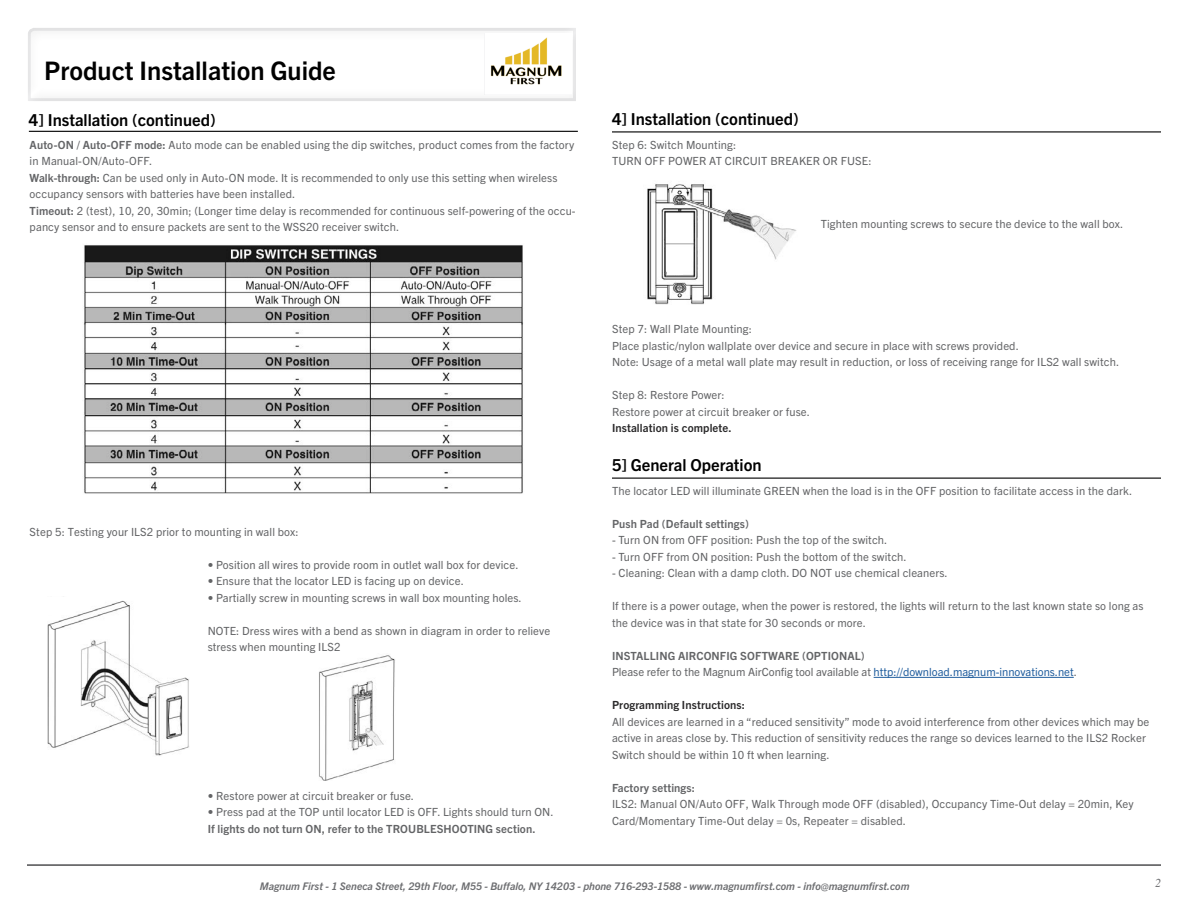
<style>
.page{position:relative;width:1188px;height:918px;background:#fff}
.page>*{position:absolute;margin:0;border:0;box-sizing:border-box;transform-origin:0 0}
.t1{font:700 25.65px "Trade Gothic Next LT Pro";color:#000}
.t2{font:700 16.5px "Trade Gothic Next LT Pro";color:#000}
.t3{font:italic 12px "Times";color:#6d6e71}
.t4{font:11.25px/16.5px "Trade Gothic Next LT Pro";letter-spacing:.01em;color:#636466}
.t5{font:700 11.25px "Trade Gothic Next LT Pro";letter-spacing:.01em;color:#636466}
.t6{font:700 11.25px "Trade Gothic Next LT Pro";letter-spacing:.01em;color:#292829}
.t7{font:italic 700 10.5px "Trade Gothic Next LT Pro";color:#6d6e71}
.s1{font-weight:700}
.s2{color:#215e9e}
</style>
<div class="page">
<div style="left:15px;top:18px;width:574px;height:85px;background:#000;opacity:.06"></div>
<hr style="left:27px;top:865px;width:1134px;height:1px;background:#4d4d4f">
<hr style="left:612px;top:131px;width:549px;height:1px;background:#000">
<hr style="left:612px;top:478px;width:549px;height:1px;background:#000">
<hr style="left:29px;top:131px;width:549px;height:1px;background:#000">
<hr style="left:874px;top:677px;width:200px;height:1px;background:#215e9e">
<img style="left:84px;top:245px;width:439px;height:249px">
<img style="left:47px;top:600px;width:142px;height:156px">
<div style="left:41px;top:597px;width:26px;height:18px;background:#fff"></div>
<img style="left:319px;top:655px;width:76px;height:126px">
<img style="left:647px;top:184px;width:150px;height:121px">
<hr style="left:667px;top:271px;width:16px;height:4px;background:#fff">
<img style="left:484px;top:33px;width:87px;height:62px">
<h1 class="t1" style="left:44px;top:53px;width:293px">Product Installation Guide</h1>
<h2 class="t2" style="left:612px;top:107px;width:188px">4] Installation (continued)</h2>
<h2 class="t2" style="left:29px;top:109px;width:188px">4] Installation (continued)</h2>
<p class="t4" style="left:30px;top:135px;width:548px"><span class="s1">Auto-ON / Auto-OFF mode:</span> Auto mode can be enabled using the dip switches, product comes from the factory in Manual-ON/Auto-OFF.<br><span class="s1">Walk-through:</span> Can be used only in Auto-ON mode. It is recommended to only use this setting when wireless occupancy sensors with batteries have been installed.<br><span class="s1">Timeout:</span> 2 (test), 10, 20, 30min; (Longer time delay is recommended for continuous self-powering of the occu&shy;pancy sensor and to ensure packets are sent to the WSS20 receiver switch.</p>
<p class="t4" style="left:612px;top:135px;width:261px">Step 6: Switch Mounting:<br>TURN OFF POWER AT CIRCUIT BREAKER OR FUSE:</p>
<p class="t4" style="left:821px;top:215px;width:304px">Tighten mounting screws to secure the device to the wall box.</p>
<p class="t4" style="left:612px;top:320px;width:509px">Step 7: Wall Plate Mounting:<br>Place plastic/nylon wallplate over device and secure in place with screws provided.<br>Note: Usage of a metal wall plate may result in reduction, or loss of receiving range for ILS2 wall switch.</p>
<p class="t4" style="left:612px;top:386px;width:200px">Step 8: Restore Power:<br>Restore power at circuit breaker or fuse.</p>
<p class="t6" style="left:612px;top:420px;width:121px">Installation is complete.</p>
<p class="t4" style="left:30px;top:523px;width:271px">Step 5: Testing your ILS2 prior to mounting in wall box:</p>
<p class="t4" style="left:208px;top:555px;width:312px">• Position all wires to provide room in outlet wall box for device.</p>
<p class="t4" style="left:208px;top:572px;width:258px">• Ensure that the locator LED is facing up on device.</p>
<p class="t4" style="left:208px;top:588px;width:316px">• Partially screw in mounting screws in wall box mounting holes.</p>
<p class="t4" style="left:208px;top:621px;width:344px">NOTE: Dress wires with a bend as shown in diagram in order to relieve stress when mounting ILS2</p>
<p class="t4" style="left:208px;top:786px;width:208px">• Restore power at circuit breaker or fuse.</p>
<p class="t4" style="left:208px;top:803px;width:347px">• Press pad at the TOP until locator LED is OFF. Lights should turn ON.</p>
<p class="t5" style="left:208px;top:821px;width:329px">If lights do not turn ON, refer to the TROUBLESHOOTING section.</p>
<h2 class="t2" style="left:612px;top:453px;width:151px">5] General Operation</h2>
<p class="t4" style="left:612px;top:482px;width:522px">The locator LED will illuminate GREEN when the load is in the OFF position to facilitate access in the dark.</p>
<p class="t5" style="left:612px;top:516px;width:138px">Push Pad (Default settings)</p>
<p class="t4" style="left:612px;top:531px;width:277px">- Turn ON from OFF position: Push the top of the switch.</p>
<p class="t4" style="left:612px;top:548px;width:296px">- Turn OFF from ON position: Push the bottom of the switch.</p>
<p class="t4" style="left:612px;top:564px;width:337px">- Cleaning: Clean with a damp cloth. DO NOT use chemical cleaners.</p>
<p class="t4" style="left:612px;top:597px;width:533px">If there is a power outage, when the power is restored, the lights will return to the last known state so long as the device was in that state for 30 seconds or more.</p>
<p class="t4" style="left:612px;top:647px;width:466px"><span class="s1">INSTALLING AIRCONFIG SOFTWARE (OPTIONAL)<br></span>Please refer to the Magnum AirConfig tool available at <span class="s2">http://download.magnum-innovations.net</span>.</p>
<p class="t6" style="left:612px;top:697px;width:135px">Programming Instructions:</p>
<p class="t4" style="left:612px;top:713px;width:539px">All devices are learned in a “reduced sensitivity” mode to avoid interference from other devices which may be active in areas close by. This reduction of sensitivity reduces the range so devices learned to the ILS2 Rocker<br>Switch should be within 10 ft when learning.</p>
<p class="t5" style="left:612px;top:780px;width:84px">Factory settings:</p>
<p class="t4" style="left:612px;top:795px;width:523px">ILS2: Manual ON/Auto OFF, Walk Through mode OFF (disabled), Occupancy Time-Out delay = 20min, Key<br>Card/Momentary Time-Out delay = 0s, Repeater = disabled.</p>
<p class="t7" style="left:260px;top:879px;width:651px">Magnum First - 1 Seneca Street, 29th Floor, M55 - Buffalo, NY 14203 - phone 716-293-1588 - www.magnumfirst.com - info@magnumfirst.com</p>
<p class="t3" style="left:1155px;top:872px;width:7px">2</p>
</div>
